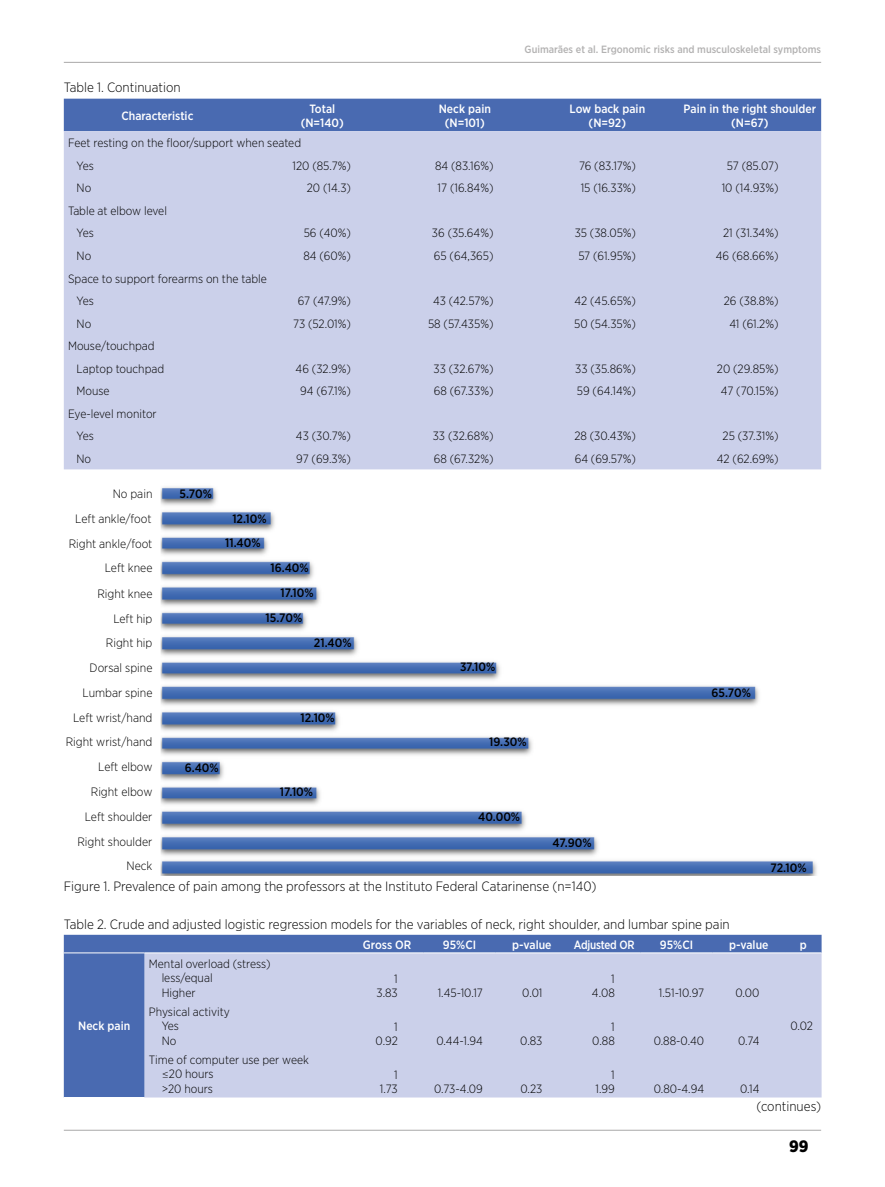
<style>
.page{position:relative;width:885px;height:1187px;background:#fff}
.page>*{position:absolute;margin:0;border:0;box-sizing:border-box;transform-origin:0 0}
.t1{font:900 16.5px "Gotham Narrow";color:#000}
.t2{font:300 13.5px "Gotham Narrow";color:#000}
.t3{font:300 12.15px/24.8px "Gotham Narrow";color:#000;text-align:right}
.t4{font:500 12.15px/24.2px "Gotham Narrow";color:#000;text-align:center}
.t5{font:300 12px/14.4px "Gotham Narrow";color:#000}
.t6{font:500 12px/14.4px "Gotham Narrow";color:#fff;text-align:center}
.t7{font:500 12px "Gotham Narrow";letter-spacing:-.02em;color:#fff;scale:.95 1}
.t8{font:500 10.5px "Gotham Narrow";color:#b3b2b2}
.s1{font-family:"Source Code Variable";font-weight:400}
</style>
<div class="page">
<hr style="left:64px;top:62px;width:757px;height:1px;background:#b3b2b2">
<hr style="left:64px;top:1129px;width:757px;height:1px;background:#b3b2b2">
<div style="left:64px;top:99px;width:757px;height:32px;background:#496ab1"></div>
<div style="left:64px;top:131px;width:757px;height:338px;background:#cbd0ea"></div>
<img style="left:160px;top:487px;width:657px;height:388px">
<div style="left:64px;top:934px;width:757px;height:162px;background:#496ab1"></div>
<div style="left:145px;top:953px;width:676px;height:144px;background:#cbd0ea"></div>
<hr style="left:64px;top:952px;width:81px;height:1px;background:#fff">
<hr style="left:145px;top:952px;width:206px;height:1px;background:#fff">
<hr style="left:351px;top:952px;width:72px;height:1px;background:#fff">
<hr style="left:423px;top:952px;width:72px;height:1px;background:#fff">
<hr style="left:495px;top:952px;width:73px;height:1px;background:#fff">
<hr style="left:568px;top:952px;width:72px;height:1px;background:#fff">
<hr style="left:640px;top:952px;width:72px;height:1px;background:#fff">
<hr style="left:712px;top:952px;width:72px;height:1px;background:#fff">
<hr style="left:784px;top:952px;width:37px;height:1px;background:#fff">
<p class="t2" style="left:64px;top:79px;width:118px">Table 1. Continuation</p>
<p class="t8" style="left:524px;top:42px;width:298px">Guimarães et al. Ergonomic risks and musculoskeletal symptoms</p>
<p class="t6" style="left:121px;top:108px;width:73px">Characteristic</p>
<p class="t6" style="left:301px;top:101px;width:45px">Total (N=140)</p>
<p class="t6" style="left:438px;top:101px;width:54px">Neck pain (N=101)</p>
<p class="t6" style="left:569px;top:101px;width:77px">Low back pain (N=92)</p>
<p class="t6" style="left:683px;top:101px;width:134px">Pain in the right shoulder (N=67)</p>
<p class="t5" style="left:77px;top:131px;width:226px;line-height:22.5px;text-indent:-9px">Feet resting on the floor/support when seated<br>Yes</p>
<p class="t5" style="left:292px;top:158px;width:60px">120 (85.7%)</p>
<p class="t5" style="left:435px;top:158px;width:60px">84 (83.16%)</p>
<p class="t5" style="left:579px;top:158px;width:59px">76 (83.17%)</p>
<p class="t5" style="left:726px;top:158px;width:53px">57 (85.07)</p>
<p class="t5" style="left:77px;top:181px;width:16px">No</p>
<p class="t5" style="left:307px;top:181px;width:46px">20 (14.3)</p>
<p class="t5" style="left:437px;top:181px;width:57px">17 (16.84%)</p>
<p class="t5" style="left:580px;top:181px;width:57px">15 (16.33%)</p>
<p class="t5" style="left:721px;top:181px;width:58px">10 (14.93%)</p>
<p class="t5" style="left:77px;top:199px;width:92px;line-height:22.5px;text-indent:-9px">Table at elbow level<br>Yes</p>
<p class="t5" style="left:304px;top:226px;width:49px">56 (40%)</p>
<p class="t5" style="left:432px;top:226px;width:63px">36 (35.64%)</p>
<p class="t5" style="left:574px;top:226px;width:63px">35 (38.05%)</p>
<p class="t5" style="left:723px;top:226px;width:57px">21 (31.34%)</p>
<p class="t5" style="left:77px;top:248px;width:16px">No</p>
<p class="t5" style="left:303px;top:248px;width:49px">84 (60%)</p>
<p class="t5" style="left:434px;top:248px;width:61px">65 (64,365)</p>
<p class="t5" style="left:578px;top:248px;width:59px">57 (61.95%)</p>
<p class="t5" style="left:715px;top:248px;width:64px">46 (68.66%)</p>
<p class="t5" style="left:77px;top:267px;width:192px;line-height:22.5px;text-indent:-9px">Space to support forearms on the table<br>Yes</p>
<p class="t5" style="left:298px;top:293px;width:55px">67 (47.9%)</p>
<p class="t5" style="left:433px;top:293px;width:62px">43 (42.57%)</p>
<p class="t5" style="left:574px;top:293px;width:63px">42 (45.65%)</p>
<p class="t5" style="left:723px;top:293px;width:56px">26 (38.8%)</p>
<p class="t5" style="left:76px;top:316px;width:16px">No</p>
<p class="t5" style="left:293px;top:316px;width:59px">73 (52.01%)</p>
<p class="t5" style="left:428px;top:316px;width:67px">58 (57.435%)</p>
<p class="t5" style="left:574px;top:316px;width:63px">50 (54.35%)</p>
<p class="t5" style="left:729px;top:316px;width:51px">41 (61.2%)</p>
<p class="t5" style="left:76px;top:334px;width:89px;line-height:22.5px;text-indent:-9px">Mouse/touchpad<br>Laptop touchpad</p>
<p class="t5" style="left:295px;top:361px;width:57px">46 (32.9%)</p>
<p class="t5" style="left:433px;top:361px;width:61px">33 (32.67%)</p>
<p class="t5" style="left:575px;top:361px;width:62px">33 (35.86%)</p>
<p class="t5" style="left:716px;top:361px;width:63px">20 (29.85%)</p>
<p class="t5" style="left:76px;top:383px;width:35px">Mouse</p>
<p class="t5" style="left:300px;top:383px;width:52px">94 (67.1%)</p>
<p class="t5" style="left:433px;top:383px;width:61px">68 (67.33%)</p>
<p class="t5" style="left:577px;top:383px;width:61px">59 (64.14%)</p>
<p class="t5" style="left:721px;top:383px;width:59px">47 (70.15%)</p>
<p class="t5" style="left:76px;top:402px;width:82px;line-height:22.5px;text-indent:-9px">Eye-level monitor<br>Yes</p>
<p class="t5" style="left:296px;top:428px;width:56px">43 (30.7%)</p>
<p class="t5" style="left:433px;top:428px;width:62px">33 (32.68%)</p>
<p class="t5" style="left:574px;top:428px;width:63px">28 (30.43%)</p>
<p class="t5" style="left:722px;top:428px;width:57px">25 (37.31%)</p>
<p class="t5" style="left:76px;top:451px;width:16px">No</p>
<p class="t5" style="left:296px;top:451px;width:56px">97 (69.3%)</p>
<p class="t5" style="left:433px;top:451px;width:61px">68 (67.32%)</p>
<p class="t5" style="left:574px;top:451px;width:63px">64 (69.57%)</p>
<p class="t5" style="left:716px;top:451px;width:63px">42 (62.69%)</p>
<p class="t4" style="left:179px;top:481px;width:34px">5.70%</p>
<p class="t4" style="left:225px;top:506px;width:43px">12.10%<br>11.40%</p>
<p class="t4" style="left:270px;top:555px;width:40px">16.40%</p>
<p class="t4" style="left:280px;top:581px;width:35px">17.10%</p>
<p class="t4" style="left:265px;top:605px;width:38px">15.70%</p>
<p class="t4" style="left:314px;top:630px;width:39px">21.40%</p>
<p class="t4" style="left:460px;top:654px;width:37px">37.10%</p>
<p class="t4" style="left:711px;top:680px;width:41px">65.70%</p>
<p class="t4" style="left:300px;top:705px;width:36px">12.10%</p>
<p class="t4" style="left:489px;top:730px;width:39px">19.30%</p>
<p class="t4" style="left:185px;top:755px;width:35px">6.40%</p>
<p class="t4" style="left:280px;top:779px;width:35px">17.10%</p>
<p class="t4" style="left:478px;top:804px;width:43px">40.00%</p>
<p class="t4" style="left:552px;top:830px;width:41px">47.90%</p>
<p class="t3" style="left:69px;top:481px;width:85px">No pain<br>Left ankle/foot<br>Right ankle/foot<br>Left knee</p>
<p class="t3" style="left:97px;top:581px;width:57px;line-height:24.2px">Right knee<br>Left hip<br>Right hip</p>
<p class="t3" style="left:73px;top:655px;width:81px">Dorsal spine<br>Lumbar spine<br>Left wrist/hand</p>
<p class="t3" style="left:66px;top:729px;width:88px">Right wrist/hand<br>Left elbow<br>Right elbow<br>Left shoulder<br>Right shoulder<br>Neck</p>
<p class="t4" style="left:770px;top:855px;width:38px">72.10%</p>
<p class="t2" style="left:64px;top:878px;width:534px">Figure 1. Prevalence of pain among the professors at the Instituto Federal Catarinense (n=140)</p>
<p class="t2" style="left:64px;top:915px;width:667px">Table 2. Crude and adjusted logistic regression models for the variables of neck, right shoulder, and lumbar spine pain</p>
<p class="t6" style="left:363px;top:937px;width:50px">Gross OR</p>
<p class="t6" style="left:443px;top:937px;width:35px">95%CI</p>
<p class="t6" style="left:512px;top:937px;width:41px">p-value</p>
<p class="t7" style="left:574px;top:936px;width:65px">Adjusted OR</p>
<p class="t6" style="left:659px;top:937px;width:35px">95%CI</p>
<p class="t6" style="left:729px;top:937px;width:41px">p-value</p>
<p class="t6" style="left:799px;top:937px;width:8px">p</p>
<p class="t6" style="left:78px;top:1018px;width:54px">Neck pain</p>
<p class="t5" style="left:162px;top:955px;width:110px;text-indent:-13px">Mental overload (stress) less/equal<br>Higher</p>
<p class="t5" style="left:162px;top:1003px;width:70px;text-indent:-13px">Physical activity<br>Yes<br>No</p>
<p class="t5" style="left:162px;top:1052px;width:149px;text-indent:-13px">Time of computer use per week <span class="s1">≤</span>20 hours<br>&gt;20 hours</p>
<p class="t5" style="left:376px;top:970px;width:23px;text-align:right">1<br>3.83</p>
<p class="t5" style="left:437px;top:985px;width:47px">1.45-10.17</p>
<p class="t5" style="left:522px;top:985px;width:22px">0.01</p>
<p class="t5" style="left:592px;top:970px;width:24px;text-align:right">1<br>4.08</p>
<p class="t5" style="left:658px;top:985px;width:47px">1.51-10.97</p>
<p class="t5" style="left:735px;top:985px;width:25px">0.00</p>
<p class="t5" style="left:375px;top:1018px;width:24px;text-align:right">1<br>0.92</p>
<p class="t5" style="left:436px;top:1033px;width:48px">0.44-1.94</p>
<p class="t5" style="left:520px;top:1033px;width:24px">0.83</p>
<p class="t5" style="left:592px;top:1018px;width:24px;text-align:right">1<br>0.88</p>
<p class="t5" style="left:653px;top:1033px;width:52px">0.88-0.40</p>
<p class="t5" style="left:738px;top:1033px;width:23px">0.74</p>
<p class="t5" style="left:790px;top:1018px;width:24px">0.02</p>
<p class="t5" style="left:380px;top:1067px;width:19px;text-align:right">1<br>1.73</p>
<p class="t5" style="left:434px;top:1081px;width:50px">0.73-4.09</p>
<p class="t5" style="left:520px;top:1081px;width:23px">0.23</p>
<p class="t5" style="left:595px;top:1067px;width:21px;text-align:right">1<br>1.99</p>
<p class="t5" style="left:653px;top:1081px;width:52px">0.80-4.94</p>
<p class="t5" style="left:740px;top:1081px;width:21px">0.14</p>
<p class="t2" style="left:756px;top:1098px;width:66px">(continues)</p>
<h1 class="t1" style="left:789px;top:1135px;width:21px">99</h1>
</div>
